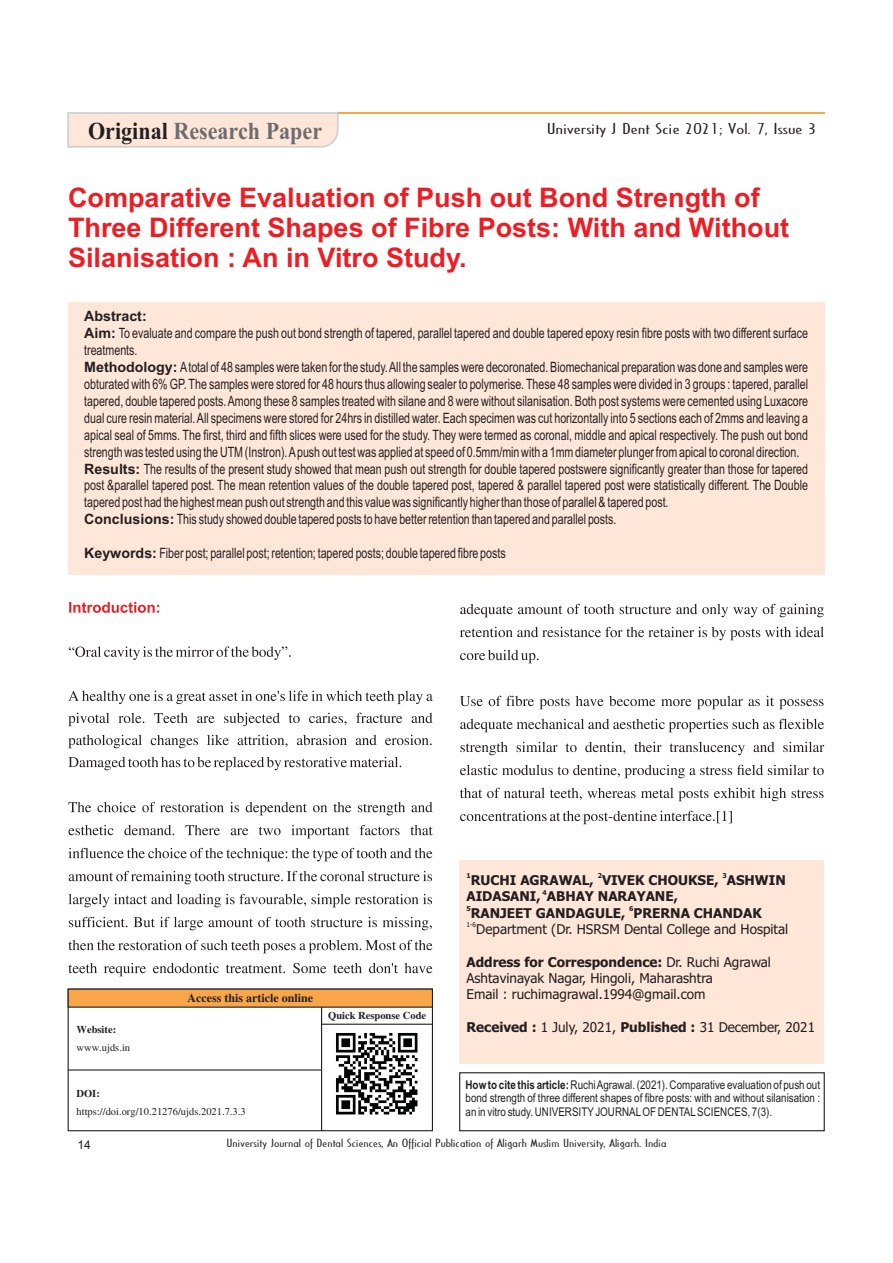
<style>
.page{position:relative;width:893px;height:1263px;background:#fff}
.page>*{position:absolute;margin:0;border:0;box-sizing:border-box;transform-origin:0 0}
.t1{font:700 27px/30.2px "Arial";color:#ee1d23}
.t2{font:700 24.45px "Times New Roman";color:#6c6d70;scale:.91 1}
.t3{font:15px "Cassandra";color:#231f20;scale:1.66 1}
.t4{font:14.25px/17px "Arial Th";color:#231f20}
.t5{font:700 14.25px "Arial";color:#231f20}
.t6{font:13.5px/16.4px "Tahoma";color:#231f20}
.t7{font:700 13.5px "Tahoma";color:#231f20}
.t8{font:12px/13.6px "Arial Narrow";color:#231f20;text-align:justify}
.t9{font:700 12px "Times New Roman";color:#231f20}
.t10{font:12px "Arial";color:#231f20}
.t11{font:11.25px "Cassandra";color:#231f20;scale:1.51 1}
.t12{font:10.5px "Times New Roman";color:#231f20}
.t13{font:700 10.5px "Times New Roman";color:#231f20}
.t14{font:700 6.75px "Tahoma";color:#231f20}
.t15{font:6.75px "Tahoma";color:#231f20}
.s1{color:#231f20}
.s2{font-family:"Arial";font-weight:700}
.s3{font-weight:700}
</style>
<div class="page">
<div style="left:68px;top:303px;width:756px;height:272px;background:#fee7d8"></div>
<div style="left:68px;top:988px;width:365px;height:143px;border:1px solid #231f20"></div>
<svg style="left:67px;top:988px;width:366px;height:20px;background:#dc9649"></svg>
<hr style="left:321px;top:1007px;width:1px;height:124px;background:#231f20">
<hr style="left:68px;top:1069px;width:254px;height:1px;background:#231f20">
<hr style="left:322px;top:1024px;width:111px;height:1px;background:#231f20">
<div style="left:459px;top:1072px;width:366px;height:59px;border:1px solid #231f20"></div>
<div style="left:460px;top:860px;width:364px;height:204px;background:#fee7d8"></div>
<svg style="left:67px;top:112px;width:272px;height:36px;background:#f8e4d8"></svg>
<hr style="left:338px;top:112px;width:486px;height:2px;background:#f9a64a">
<svg style="left:69px;top:602px;width:90px;height:11px"></svg>
<svg style="left:68px;top:646px;width:365px;height:330px"></svg>
<svg style="left:460px;top:604px;width:364px;height:220px"></svg>
<img style="left:336px;top:1033px;width:82px;height:82px">
<h2 class="t2" style="left:88px;top:122px;width:259px"><span class="s1">Original</span> Research Paper</h2>
<p class="t3" style="left:547px;top:121px;width:164px">University J Dent Scie 2021; Vol. 7, Issue 3</p>
<h1 class="t1" style="left:68px;top:185px;width:723px">Comparative Evaluation of Push out Bond Strength of<br>Three Different Shapes of Fibre Posts: With and Without<br>Silanisation : An in Vitro Study.</h1>
<p class="t5" style="left:84px;top:311px;width:64px">Abstract:</p>
<p class="t4" style="left:84px;top:326px;width:725px"><span class="s2">Aim:</span> To evaluate and compare the push out bond strength of tapered, parallel tapered and double tapered epoxy resin fibre posts with two different surface treatments.<br><span class="s2">Methodology:</span> Atotal of 48 samples were taken for the study. All the samples were decoronated. Biomechanical preparation was done and samples were obturated with 6% GP. The samples were stored for 48 hours thus allowing sealer to polymerise. These 48 samples were divided in 3 groups : tapered, parallel tapered, double tapered posts. Among these 8 samples treated with silane and 8 were without silanisation. Both post systems were cemented using Luxacore dual cure resin material. All specimens were stored for 24hrs in distilled water. Each specimen was cut horizontally into 5 sections each of 2mms and leaving a apical seal of 5mms. The first, third and fifth slices were used for the study. They were termed as coronal, middle and apical respectively. The push out bond strength was tested using the UTM (Instron). Apush out test was applied at speed of 0.5mm/min with a 1mm diameter plunger from apical to coronal direction.<br><span class="s2">Results:</span> The results of the present study showed that mean push out strength for double tapered postswere significantly greater than those for tapered post &amp;parallel tapered post. The mean retention values of the double tapered post, tapered &amp; parallel tapered post were statistically different. The Double tapered post had the highest mean push out strength and this value was significantly higher than those of parallel &amp; tapered post.<br><span class="s2">Conclusions:</span> This study showed double tapered posts to have better retention than tapered and parallel posts.</p>
<p class="t4" style="left:84px;top:546px;width:423px"><span class="s2">Keywords:</span> Fiber post; parallel post; retention; tapered posts; double tapered fibre posts</p>
<p class="t9" style="left:188px;top:994px;width:127px">Access this article online</p>
<p class="t13" style="left:77px;top:1026px;width:41px">Website:</p>
<p class="t12" style="left:77px;top:1044px;width:55px">www.ujds.in</p>
<p class="t13" style="left:77px;top:1089px;width:25px">DOI:</p>
<p class="t12" style="left:77px;top:1107px;width:171px">https://doi.org/10.21276/ujds.2021.7.3.3</p>
<p class="t13" style="left:328px;top:1012px;width:100px">Quick Response Code</p>
<p class="t14" style="left:466px;top:873px;width:6px">1</p>
<p class="t14" style="left:598px;top:873px;width:6px">2</p>
<p class="t14" style="left:722px;top:873px;width:6px">3</p>
<p class="t7" style="left:471px;top:875px;width:316px">RUCHI AGRAWAL, VIVEK CHOUKSE, ASHWIN</p>
<p class="t14" style="left:543px;top:889px;width:6px">4</p>
<p class="t7" style="left:466px;top:891px;width:213px">AIDASANI, ABHAY NARAYANE,</p>
<p class="t14" style="left:466px;top:906px;width:6px">5</p>
<p class="t14" style="left:629px;top:906px;width:6px">6</p>
<p class="t7" style="left:471px;top:907px;width:292px">RANJEET GANDAGULE, PRERNA CHANDAK</p>
<p class="t15" style="left:466px;top:922px;width:11px">1-6</p>
<p class="t6" style="left:476px;top:922px;width:314px">Department (Dr. HSRSM Dental College and Hospital</p>
<p class="t6" style="left:466px;top:955px;width:306px"><span class="s3">Address for Correspondence:</span> Dr. Ruchi Agrawal<br>Ashtavinayak Nagar, Hingoli, Maharashtra<br>Email : ruchimagrawal.1994@gmail.com</p>
<p class="t6" style="left:466px;top:1020px;width:350px"><span class="s3">Received :</span> 1 July, 2021, <span class="s3">Published :</span> 31 December, 2021</p>
<p class="t8" style="left:466px;top:1079px;width:356px"><span class="s3">How to cite this article:</span> Ruchi Agrawal. (2021). Comparative evaluation of push out bond strength of three different shapes of fibre posts: with and without silanisation : an in vitro study. UNIVERSITYJOURNALOF DENTALSCIENCES, 7(3).</p>
<p class="t10" style="left:77px;top:1140px;width:15px">14</p>
<p class="t11" style="left:227px;top:1138px;width:293px">University Journal of Dental Sciences, An Official Publication of Aligarh Muslim University, Aligarh. India</p>
</div>
